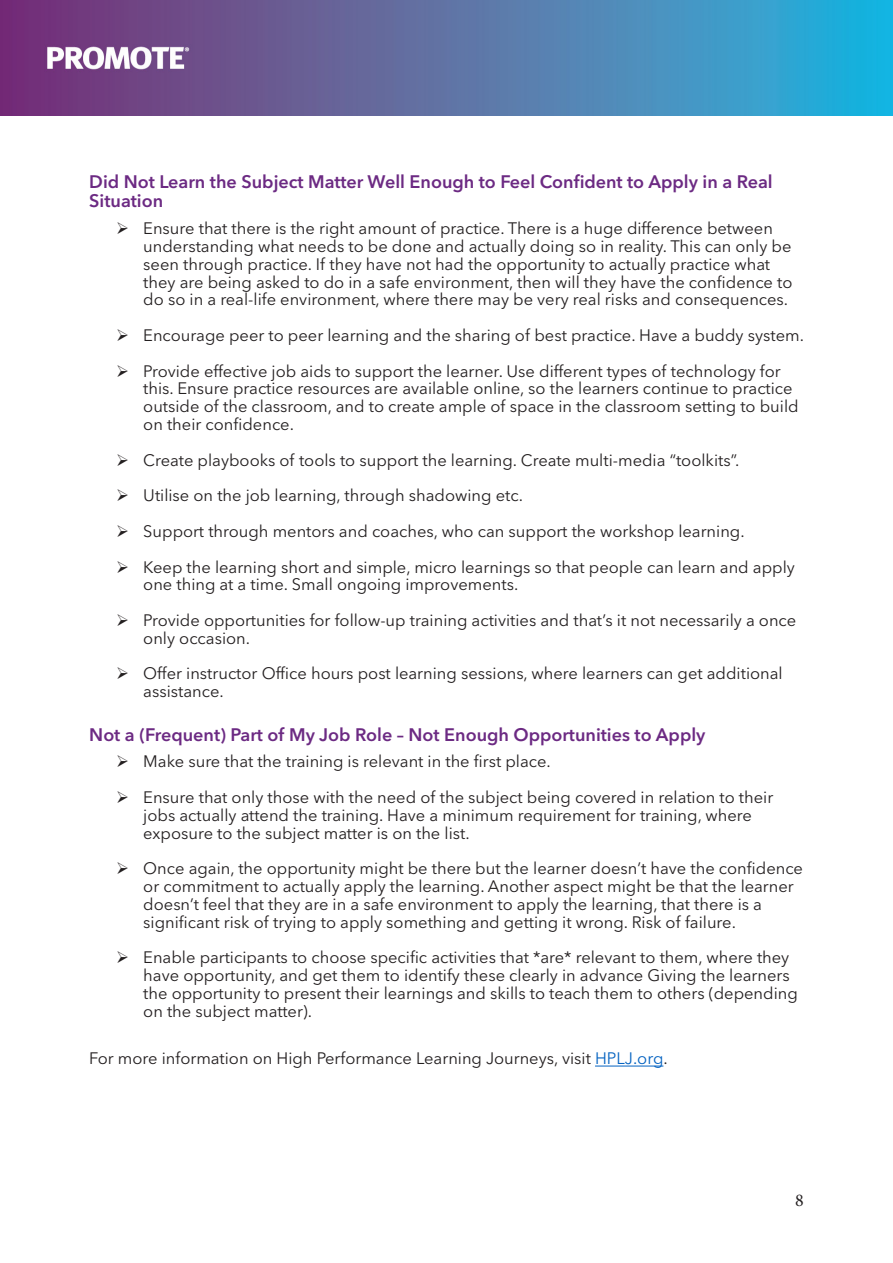
<style>
.page{position:relative;width:893px;height:1263px;background:#fff}
.page>*{position:absolute;margin:0;border:0;box-sizing:border-box;transform-origin:0 0}
.Heading_3{font:600 18px/19.5px "Avenir Next LT Pro";color:#6c2a83}
.t1{font:18px "Minion Pro";color:#231f20}
.t2{font:16.5px/17.9px "Avenir Next LT Pro";color:#231f20}
.s1{color:#0563c1}
</style>
<div class="page">
<img style="left:0;top:0;width:893px;height:116px">
<hr style="left:595px;top:1066px;width:68px;height:1px;background:#0563c1">
<p class="Heading_3" style="left:89px;top:172px;width:685px">Did Not Learn the Subject Matter Well Enough to Feel Confident to Apply in a Real<br>Situation</p>
<p class="t2" style="left:143px;top:219px;width:651px;text-indent:-27px">➢ Ensure that there is the right amount of practice. There is a huge difference between understanding what needs to be done and actually doing so in reality. This can only be seen through practice. If they have not had the opportunity to actually practice what they are being asked to do in a safe environment, then will they have the confidence to do so in a real-life environment, where there may be very real risks and consequences.</p>
<p class="t2" style="left:116px;top:326px;width:689px">➢ Encourage peer to peer learning and the sharing of best practice. Have a buddy system.</p>
<p class="t2" style="left:143px;top:362px;width:657px;text-indent:-27px">➢ Provide effective job aids to support the learner. Use different types of technology for this. Ensure practice resources are available online, so the learners continue to practice outside of the classroom, and to create ample of space in the classroom setting to build on their confidence.</p>
<p class="t2" style="left:116px;top:451px;width:625px">➢ Create playbooks of tools to support the learning. Create multi-media “toolkits”.</p>
<p class="t2" style="left:116px;top:487px;width:408px">➢ Utilise on the job learning, through shadowing etc.</p>
<p class="t2" style="left:116px;top:522px;width:630px">➢ Support through mentors and coaches, who can support the workshop learning.</p>
<p class="t2" style="left:143px;top:558px;width:653px;text-indent:-27px">➢ Keep the learning short and simple, micro learnings so that people can learn and apply one thing at a time. Small ongoing improvements.</p>
<p class="t2" style="left:143px;top:611px;width:654px;text-indent:-27px">➢ Provide opportunities for follow-up training activities and that’s it not necessarily a once only occasion.</p>
<p class="t2" style="left:143px;top:665px;width:641px;text-indent:-27px">➢ Offer instructor Office hours post learning sessions, where learners can get additional assistance.</p>
<p class="Heading_3" style="left:89px;top:724px;width:618px">Not a (Frequent) Part of My Job Role – Not Enough Opportunities to Apply</p>
<p class="t2" style="left:116px;top:753px;width:436px">➢ Make sure that the training is relevant in the first place.</p>
<p class="t2" style="left:143px;top:788px;width:631px;text-indent:-27px">➢ Ensure that only those with the need of the subject being covered in relation to their jobs actually attend the training. Have a minimum requirement for training, where exposure to the subject matter is on the list.</p>
<p class="t2" style="left:143px;top:859px;width:661px;text-indent:-27px">➢ Once again, the opportunity might be there but the learner doesn’t have the confidence or commitment to actually apply the learning. Another aspect might be that the learner doesn’t feel that they are in a safe environment to apply the learning, that there is a significant risk of trying to apply something and getting it wrong. Risk of failure.</p>
<p class="t2" style="left:143px;top:948px;width:656px;text-indent:-27px">➢ Enable participants to choose specific activities that *are* relevant to them, where they have opportunity, and get them to identify these clearly in advance Giving the learners the opportunity to present their learnings and skills to teach them to others (depending on the subject matter).</p>
<p class="t2" style="left:89px;top:1050px;width:580px">For more information on High Performance Learning Journeys, visit <span class="s1">HPLJ.org</span>.</p>
<p class="t1" style="left:795px;top:1188px;width:10px">8</p>
</div>
